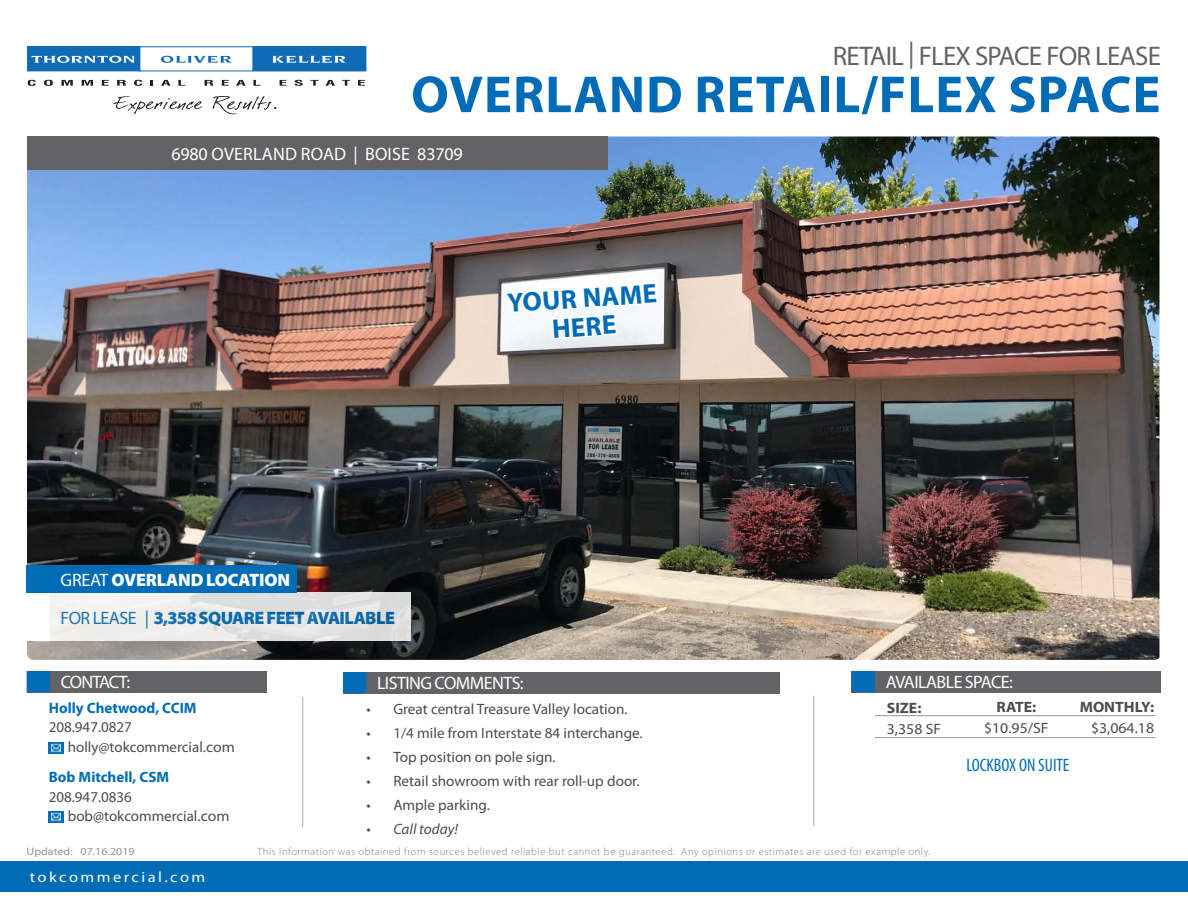
<style>
.page{position:relative;width:1188px;height:918px;background:#fff}
.page>*{position:absolute;margin:0;border:0;box-sizing:border-box;transform-origin:0 0}
.t1{font:700 52.5px "Myriad Pro";letter-spacing:.02em;color:#006cb7}
.t2{font:27px "Myriad Pro";letter-spacing:-.03em;color:#636366}
.t3{font:700 27px/28.5px "Myriad Pro";color:#006cb7}
.t4{font:18px "Myriad Pro";letter-spacing:-.01em;color:#fff}
.t5{font:900 18px "Myriad Pro";letter-spacing:-.03em;color:#006cb7}
.t6{font:900 18px "Myriad Pro";letter-spacing:-.01em;color:#fff}
.t7{font:condensed 18px "Myriad Pro";color:#006cb7}
.t8{font:15px/19.5px "Myriad Pro";color:#4b4c4d}
.t9{font:700 15px "Myriad Pro";color:#006cb7}
.t10{font:15px "Myriad Pro";color:#4b4c4d;scale:1.05 1}
.t11{font:700 15px "Myriad Pro";color:#4b4c4d;scale:1.05 1}
.t12{font:italic 15px "Myriad Pro";color:#4b4c4d}
.t13{font:14.85px "Myriad Pro";letter-spacing:.15em;color:#fff;scale:1.11 1}
.t14{font:10.8px "Myriad Pro";color:#939598;scale:1.11 1}
.t15{font:300 10.5px "Myriad Pro";letter-spacing:.05em;color:#808285}
.s1{font-weight:400}
</style>
<div class="page">
<div style="left:0;top:861px;width:1188px;height:30px;background:#006bb6"></div>
<svg style="left:28px;top:80px;width:8px;height:6px"></svg>
<svg style="left:44px;top:80px;width:9px;height:6px"></svg>
<svg style="left:61px;top:80px;width:12px;height:6px"></svg>
<svg style="left:82px;top:80px;width:11px;height:6px"></svg>
<svg style="left:102px;top:80px;width:7px;height:6px"></svg>
<svg style="left:117px;top:80px;width:9px;height:6px"></svg>
<svg style="left:134px;top:80px;width:8px;height:6px"></svg>
<svg style="left:151px;top:80px;width:2px;height:6px"></svg>
<svg style="left:161px;top:80px;width:10px;height:6px"></svg>
<svg style="left:178px;top:80px;width:7px;height:6px"></svg>
<svg style="left:205px;top:80px;width:8px;height:6px"></svg>
<svg style="left:222px;top:80px;width:7px;height:6px"></svg>
<svg style="left:236px;top:80px;width:10px;height:6px"></svg>
<svg style="left:253px;top:80px;width:7px;height:6px"></svg>
<svg style="left:280px;top:80px;width:7px;height:6px"></svg>
<svg style="left:295px;top:80px;width:8px;height:6px"></svg>
<svg style="left:310px;top:80px;width:9px;height:6px"></svg>
<svg style="left:326px;top:80px;width:9px;height:6px"></svg>
<svg style="left:342px;top:80px;width:8px;height:6px"></svg>
<svg style="left:358px;top:80px;width:7px;height:6px"></svg>
<div style="left:27px;top:47px;width:113px;height:24px;background:#106bb6"></div>
<div style="left:253px;top:47px;width:113px;height:24px;background:#106bb6"></div>
<svg style="left:32px;top:56px;width:103px;height:7px"></svg>
<svg style="left:161px;top:56px;width:71px;height:7px"></svg>
<svg style="left:272px;top:56px;width:74px;height:7px"></svg>
<svg style="left:113px;top:96px;width:89px;height:18px"></svg>
<svg style="left:213px;top:96px;width:63px;height:18px"></svg>
<img style="left:27px;top:137px;width:1133px;height:523px">
<div style="left:343px;top:672px;width:436px;height:21px;background:#636366"></div>
<div style="left:343px;top:672px;width:23px;height:21px;background:#006cb7"></div>
<div style="left:27px;top:137px;width:581px;height:33px;background:#636366"></div>
<div style="left:27px;top:593px;width:383px;height:48px;background:linear-gradient(to right,#f7f6f4,#dcdcdd)"></div>
<div style="left:27px;top:593px;width:23px;height:48px;background:#fff"></div>
<div style="left:27px;top:566px;width:270px;height:27px;background:#006cb7"></div>
<div style="left:27px;top:671px;width:240px;height:21px;background:#636366"></div>
<div style="left:27px;top:671px;width:23px;height:21px;background:#006cb7"></div>
<img style="left:49px;top:811px;width:15px;height:12px">
<hr style="left:813px;top:696px;width:1px;height:130px;background:#a8a9ad">
<hr style="left:302px;top:697px;width:1px;height:130px;background:#a8a9ad">
<hr style="left:875px;top:715px;width:280px;height:1px;background:#939598">
<hr style="left:875px;top:737px;width:280px;height:1px;background:#939598">
<div style="left:852px;top:671px;width:309px;height:21px;background:#636366"></div>
<div style="left:852px;top:671px;width:23px;height:21px;background:#006cb7"></div>
<img style="left:49px;top:742px;width:15px;height:12px">
<svg style="left:502px;top:136px;width:158px;height:205px"></svg>
<h2 class="t2" style="left:833px;top:40px;width:330px">RETAIL | FLEX SPACE FOR LEASE</h2>
<h1 class="t1" style="left:411px;top:60px;width:751px">OVERLAND RETAIL/FLEX SPACE</h1>
<p class="t4" style="left:171px;top:143px;width:64px">6980 Overla</p>
<p class="t4" style="left:273px;top:143px;width:40px">nd roa</p>
<p class="t4" style="left:334px;top:143px;width:51px">d | boise</p>
<p class="t4" style="left:417px;top:143px;width:47px">83709</p>
<h2 class="t3" style="left:549px;top:285px;width:109px;text-indent:-43px;rotate:-4deg">YOUR NA ME<br>HERE</h2>
<p class="t4" style="left:61px;top:569px;width:22px">Great</p>
<p class="t6" style="left:111px;top:570px;width:180px">OVERLAND LOCATION</p>
<p class="t5" style="left:61px;top:607px;width:336px"><span class="s1">for lease |</span> 3,358 SQUARE FEET AVAILABLE</p>
<p class="t4" style="left:61px;top:671px;width:71px">CONTACT:</p>
<p class="t9" style="left:49px;top:698px;width:149px">HOLLY CHETWOOD, CCI M</p>
<p class="t8" style="left:68px;top:717px;width:169px;text-indent:-19px">208.947.0827 holly@tokcommercial.com</p>
<p class="t9" style="left:49px;top:767px;width:122px">BOB MITCHELL, CSM</p>
<p class="t8" style="left:68px;top:787px;width:163px;text-indent:-19px">208.947.0836 bob@tokcommercial.com</p>
<p class="t14" style="left:27px;top:845px;width:99px">Updated: 07.16.2019</p>
<p class="t13" style="left:30px;top:867px;width:160px">tokcommercial.com</p>
<p class="t4" style="left:377px;top:672px;width:8px">listi</p>
<p class="t4" style="left:409px;top:672px;width:116px">ng comments:</p>
<p class="t8" style="left:366px;top:699px;width:263px">• Great central Treasure Valley location.</p>
<p class="t8" style="left:366px;top:723px;width:278px">• 1/4 mile from Interstate 84 interchange.</p>
<p class="t8" style="left:366px;top:747px;width:191px">• Top position on pole sign.</p>
<p class="t8" style="left:366px;top:771px;width:275px">• Retail showroom with rear roll-up door.</p>
<p class="t8" style="left:366px;top:795px;width:125px">• Ample parking.</p>
<p class="t12" style="left:366px;top:820px;width:93px">• Call today!</p>
<p class="t4" style="left:886px;top:671px;width:10px">availa</p>
<p class="t4" style="left:937px;top:671px;width:39px">ble space</p>
<p class="t4" style="left:1009px;top:671px;width:5px">:</p>
<p class="t11" style="left:887px;top:698px;width:34px">SIZE:</p>
<p class="t10" style="left:887px;top:719px;width:53px">3,358 SF</p>
<p class="t7" style="left:966px;top:755px;width:104px">LOCKBOX ON SUITE</p>
<p class="t11" style="left:997px;top:697px;width:10px">RATE</p>
<p class="t11" style="left:1032px;top:697px;width:5px">:</p>
<p class="t10" style="left:984px;top:719px;width:63px">$10.95/SF</p>
<p class="t15" style="left:258px;top:845px;width:674px">This information was obtained from sources believed reliable but cannot be guaranteed. Any opinions or estimates are used for example only.</p>
<p class="t11" style="left:1080px;top:697px;width:24px">MONT</p>
<p class="t11" style="left:1124px;top:697px;width:30px">HLY:</p>
<p class="t10" style="left:1091px;top:719px;width:62px">$3,064.18</p>
</div>
